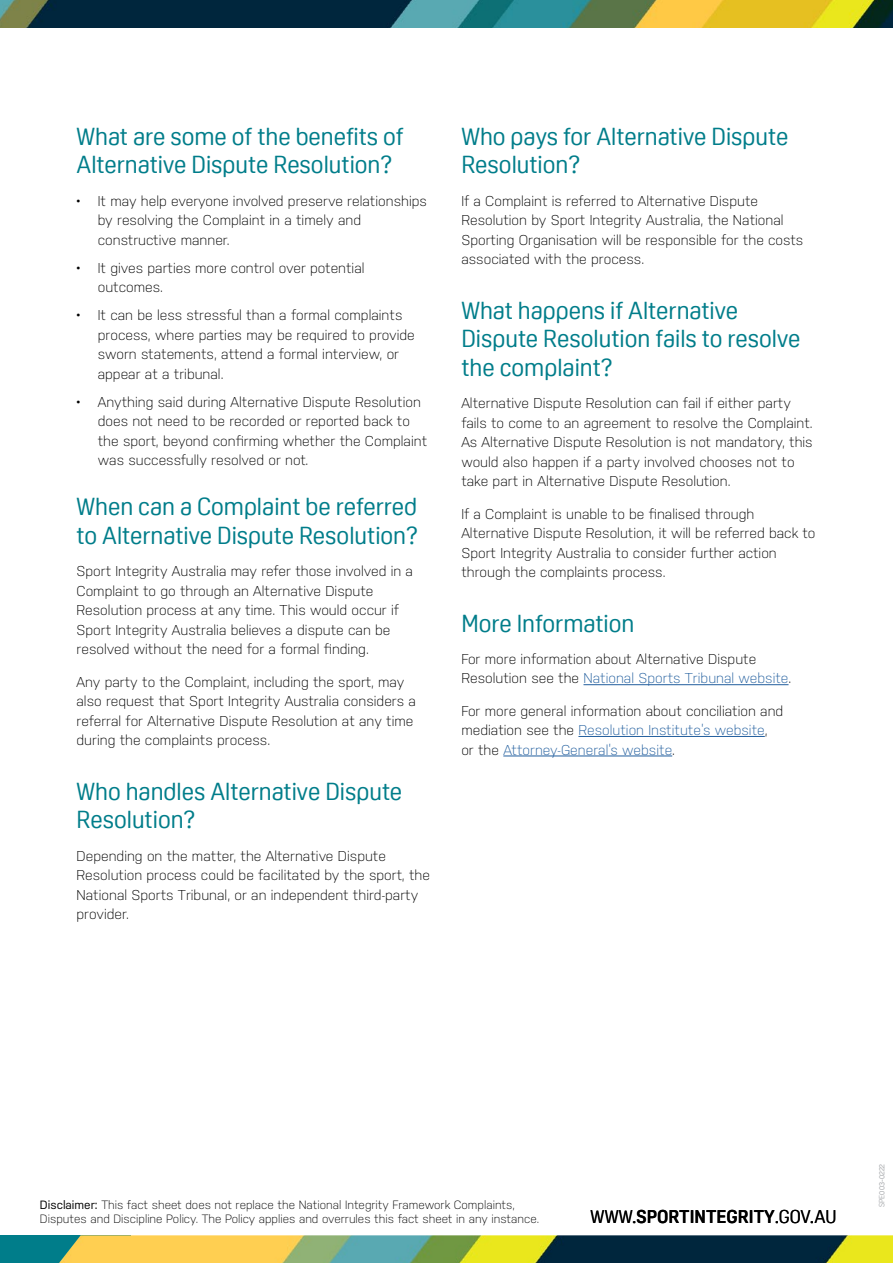
<style>
.page{position:relative;width:893px;height:1263px;background:#fff}
.page>*{position:absolute;margin:0;border:0;box-sizing:border-box;transform-origin:0 0}
._02__HEADING_2{font:24px/28.8px "Oscine";color:#007d8a}
.t1{font:700 18px "Oscine";color:#000}
._04__BODY_TEXT{font:300 14.25px/19.5px "Nudista";color:#000}
.t2{font:300 12px "Nudista";color:#000}
.t3{font:7.5px "Oscine";color:#a7a9ac}
.s1{color:#215e9e}
.s2{font-weight:400}
</style>
<div class="page">
<div style="left:0;top:1235px;width:131px;height:28px;background:#007d8a"></div>
<img style="left:59px;top:1235px;width:834px;height:28px">
<hr style="left:583px;top:684px;width:205px;height:1px;background:#215e9e">
<hr style="left:578px;top:736px;width:187px;height:1px;background:#215e9e">
<hr style="left:503px;top:756px;width:169px;height:1px;background:#215e9e">
<img style="left:0;top:0;width:893px;height:28px">
<p class="_02__HEADING_2" style="left:77px;top:122px;width:329px">What are some of the benefits of<br>Alternative Dispute Resolution?</p>
<p class="_04__BODY_TEXT" style="left:98px;top:191px;width:331px;text-indent:-21px">• It may help everyone involved preserve relationships by resolving the Complaint in a timely and constructive manner.</p>
<p class="_04__BODY_TEXT" style="left:98px;top:258px;width:268px;text-indent:-21px">• It gives parties more control over potential outcomes.</p>
<p class="_04__BODY_TEXT" style="left:98px;top:305px;width:319px;text-indent:-21px">• It can be less stressful than a formal complaints process, where parties may be required to provide sworn statements, attend a formal interview, or appear at a tribunal.</p>
<p class="_04__BODY_TEXT" style="left:98px;top:392px;width:331px;text-indent:-21px">• Anything said during Alternative Dispute Resolution does not need to be recorded or reported back to the sport, beyond confirming whether the Complaint was successfully resolved or not.</p>
<p class="_02__HEADING_2" style="left:77px;top:492px;width:343px">When can a Complaint be referred to Alternative Dispute Resolution?</p>
<p class="_04__BODY_TEXT" style="left:77px;top:561px;width:338px">Sport Integrity Australia may refer those involved in a Complaint to go through an Alternative Dispute Resolution process at any time. This would occur if Sport Integrity Australia believes a dispute can be resolved without the need for a formal finding.</p>
<p class="_04__BODY_TEXT" style="left:77px;top:672px;width:341px">Any party to the Complaint, including the sport, may also request that Sport Integrity Australia considers a referral for Alternative Dispute Resolution at any time during the complaints process.</p>
<p class="_02__HEADING_2" style="left:77px;top:777px;width:327px">Who handles Alternative Dispute<br>Resolution?</p>
<p class="_04__BODY_TEXT" style="left:77px;top:846px;width:355px">Depending on the matter, the Alternative Dispute Resolution process could be facilitated by the sport, the National Sports Tribunal, or an independent third-party provider.</p>
<p class="_02__HEADING_2" style="left:461px;top:122px;width:328px">Who pays for Alternative Dispute<br>Resolution?</p>
<p class="_04__BODY_TEXT" style="left:461px;top:191px;width:343px">If a Complaint is referred to Alternative Dispute Resolution by Sport Integrity Australia, the National Sporting Organisation will be responsible for the costs associated with the process.</p>
<p class="_02__HEADING_2" style="left:461px;top:296px;width:341px">What happens if Alternative<br>Dispute Resolution fails to resolve the complaint?</p>
<p class="_04__BODY_TEXT" style="left:461px;top:394px;width:353px">Alternative Dispute Resolution can fail if either party fails to come to an agreement to resolve the Complaint.<br>As Alternative Dispute Resolution is not mandatory, this would also happen if a party involved chooses not to take part in Alternative Dispute Resolution.</p>
<p class="_04__BODY_TEXT" style="left:461px;top:504px;width:356px">If a Complaint is unable to be finalised through Alternative Dispute Resolution, it will be referred back to Sport Integrity Australia to consider further action through the complaints process.</p>
<p class="_02__HEADING_2" style="left:461px;top:609px;width:175px">More Information</p>
<p class="_04__BODY_TEXT" style="left:461px;top:649px;width:331px">For more information about Alternative Dispute<br>Resolution see the <span class="s1">National Sports Tribunal website</span>.</p>
<p class="_04__BODY_TEXT" style="left:461px;top:701px;width:323px">For more general information about conciliation and mediation see the <span class="s1">Resolution Institute’s website</span>, or the <span class="s1">Attorney-General’s website</span>.</p>
<p class="t2" style="left:40px;top:1197px;width:476px"><span class="s2">Disclaimer:</span> This fact sheet does not replace the National Integrity Framework Complaints,</p>
<p class="t2" style="left:40px;top:1212px;width:501px">Disputes and Discipline Policy. The Policy applies and overrules this fact sheet in any instance.</p>
<p class="t1" style="left:590px;top:1207px;width:247px"><span class="s2">WWW.</span>SPORTINTEGRITY<span class="s2">.GOV.AU</span></p>
<p class="t3" style="left:878px;top:1207px;width:45px;rotate:-90deg">SPE003-0222</p>
</div>
